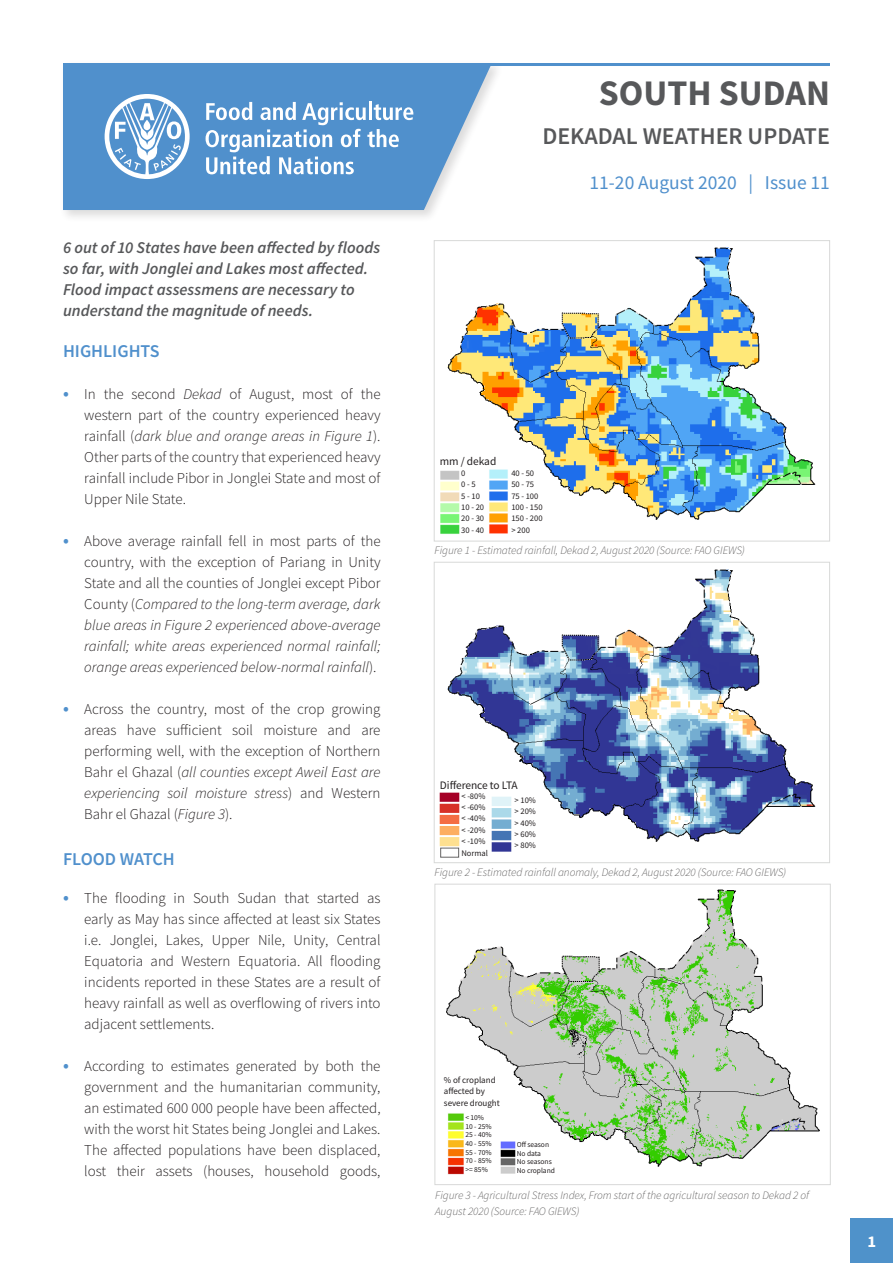
<style>
.page{position:relative;width:893px;height:1263px;background:#fff}
.page>*{position:absolute;margin:0;border:0;box-sizing:border-box;transform-origin:0 0}
.Country_name{font:700 36px "Source Sans Pro";color:#57585a}
.Country_name_subtitl{font:600 24px "Source Sans Pro";color:#57585a}
.Type_of_document_and{font:19.5px "Source Sans Pro";color:#5090cc}
.Heading_1{font:600 18px "Source Sans Pro";color:#5090cc}
.Job_number_corr{font:600 18px "Source Sans Pro";color:#5090cc}
.Job_number_corr-2{font:italic 600 16.5px/21px "Source Sans Pro";color:#57585a}
.Job_number_corr-3{font:700 16.5px "Source Sans Pro";color:#fff}
.t1{font:300 15px/21px "Source Sans Pro";color:#231f20;text-align:justify}
.t2{font:italic 300 15px/21px "Source Sans Pro";color:#231f20;text-align:justify}
.Image_Title{font:italic 300 11.4px/15.8px "Source Sans Pro";letter-spacing:-.005em;color:#666565}
.Image_Title-2{font:11.4px "Source Sans Pro";letter-spacing:-.005em;color:#231f20}
.Image_Title-3{font:9px/11.4px "Source Sans Pro";letter-spacing:-.005em;color:#231f20}
.Image_Title-4{font:8.55px "Source Sans Pro";letter-spacing:-.005em;color:#231f20}
.Image_Title-5{font:7.5px "Source Sans Pro";letter-spacing:-.005em;color:#231f20}
.s1{font-weight:600;font-size:18px;color:#5090cc}
.s2{font-style:italic}
.s3{font-weight:600;font-style:normal;font-size:18px;color:#5090cc}
.s4{font-style:normal}
</style>
<div class="page">
<div style="left:59px;top:59px;width:445px;height:164px;background:#231f20;opacity:.16"></div>
<svg style="left:63px;top:66px;width:429px;height:144px;background:#659dd1"></svg>
<svg style="left:105px;top:94px;width:85px;height:85px"></svg>
<svg style="left:206px;top:102px;width:207px;height:72px"></svg>
<hr style="left:63px;top:63px;width:767px;height:3px;background:#5090cc">
<div style="left:850px;top:1218px;width:43px;height:45px;background:#4f92ca"></div>
<img style="left:447px;top:247px;width:369px;height:273px">
<div style="left:434px;top:240px;width:396px;height:301px;border:1px solid #d8d9d8"></div>
<img style="left:439px;top:569px;width:377px;height:289px">
<div style="left:434px;top:562px;width:396px;height:301px;border:1px solid #d8d9d8"></div>
<img style="left:446px;top:889px;width:374px;height:285px">
<div style="left:435px;top:884px;width:396px;height:301px;border:1px solid #d8d9d8"></div>
<img style="left:440px;top:469px;width:21px;height:65px">
<img style="left:489px;top:469px;width:22px;height:65px">
<img style="left:440px;top:792px;width:19px;height:63px">
<img style="left:491px;top:796px;width:20px;height:56px">
<div style="left:440px;top:848px;width:19px;height:9px;border:1px solid #666565"></div>
<img style="left:448px;top:1112px;width:16px;height:63px">
<img style="left:499px;top:1140px;width:17px;height:34px">
<p class="Job_number_corr-2" style="left:63px;top:236px;width:319px">6 out of 10 States have been affected by floods so far, with Jonglei and Lakes most affected.<br>Flood impact assessmens are necessary to understand the magnitude of needs.</p>
<p class="Heading_1" style="left:63px;top:339px;width:98px">HIGHLIGHTS</p>
<p class="t1" style="left:84px;top:384px;width:298px;text-indent:-21px"><span class="s1">•</span> In the second <span class="s2">Dekad</span> of August, most of the western part of the country experienced heavy rainfall (<span class="s2">dark blue and orange areas in Figure 1</span>).<br>Other parts of the country that experienced heavy rainfall include Pibor in Jonglei State and most of Upper Nile State.</p>
<p class="t2" style="left:84px;top:530px;width:298px;text-indent:-21px"><span class="s3">•</span> <span class="s4">Above average rainfall fell in most parts of the country, with the exception of Pariang in Unity State and all the counties of Jonglei except Pibor County (</span>Compared to the long-term average, dark blue areas in Figure 2 experienced above-average rainfall; white areas experienced normal rainfall; orange areas experienced below-normal rainfall<span class="s4">).</span></p>
<p class="t1" style="left:84px;top:699px;width:298px;text-indent:-21px"><span class="s1">•</span> Across the country, most of the crop growing areas have sufficient soil moisture and are performing well, with the exception of Northern Bahr el Ghazal (<span class="s2">all counties except Aweil East are experiencing soil moisture stress</span>) and Western Bahr el Ghazal (<span class="s2">Figure 3</span>).</p>
<p class="Job_number_corr" style="left:63px;top:847px;width:113px">FLOOD WATCH</p>
<p class="t1" style="left:84px;top:888px;width:298px;text-indent:-21px"><span class="s1">•</span> The flooding in South Sudan that started as early as May has since affected at least six States i.e. Jonglei, Lakes, Upper Nile, Unity, Central Equatoria and Western Equatoria. All flooding incidents reported in these States are a result of heavy rainfall as well as overflowing of rivers into adjacent settlements.</p>
<p class="t1" style="left:84px;top:1056px;width:298px;text-indent:-21px"><span class="s1">•</span> According to estimates generated by both the government and the humanitarian community, an estimated 600 000 people have been affected, with the worst hit States being Jonglei and Lakes.<br>The affected populations have been displaced, lost their assets (houses, household goods,</p>
<p class="Country_name" style="left:599px;top:69px;width:233px">SOUTH SUDAN</p>
<p class="Country_name_subtitl" style="left:542px;top:120px;width:289px">DEKADAL WEATHER UPDATE</p>
<p class="Type_of_document_and" style="left:589px;top:170px;width:242px">11-20 August 2020 | Issue 11</p>
<p class="Image_Title-2" style="left:440px;top:454px;width:58px">mm / dekad</p>
<p class="Image_Title-4" style="left:461px;top:467px;width:6px">0</p>
<p class="Image_Title-4" style="left:461px;top:479px;width:16px">0 - 5</p>
<p class="Image_Title-4" style="left:461px;top:490px;width:20px">5 - 10</p>
<p class="Image_Title-4" style="left:461px;top:502px;width:24px">10 - 20</p>
<p class="Image_Title-4" style="left:461px;top:513px;width:24px">20 - 30</p>
<p class="Image_Title-4" style="left:461px;top:524px;width:24px">30 - 40</p>
<p class="Image_Title-4" style="left:511px;top:467px;width:24px">40 - 50</p>
<p class="Image_Title-4" style="left:511px;top:479px;width:24px">50 - 75</p>
<p class="Image_Title-4" style="left:511px;top:490px;width:29px">75 - 100</p>
<p class="Image_Title-4" style="left:511px;top:502px;width:33px">100 - 150</p>
<p class="Image_Title-4" style="left:511px;top:513px;width:33px">150 - 200</p>
<p class="Image_Title-4" style="left:511px;top:524px;width:20px">&gt; 200</p>
<p class="Image_Title" style="left:435px;top:542px;width:312px">Figure 1 - Estimated rainfall, Dekad 2, August 2020 (Source: FAO GIEWS)</p>
<p class="Image_Title-2" style="left:440px;top:778px;width:79px">Difference to LTA</p>
<p class="Image_Title-4" style="left:515px;top:795px;width:23px">&gt; 10%</p>
<p class="Image_Title-4" style="left:515px;top:806px;width:23px">&gt; 20%</p>
<p class="Image_Title-4" style="left:515px;top:817px;width:23px">&gt; 40%</p>
<p class="Image_Title-4" style="left:515px;top:829px;width:23px">&gt; 60%</p>
<p class="Image_Title-4" style="left:515px;top:840px;width:23px">&gt; 80%</p>
<p class="Image_Title-4" style="left:461px;top:790px;width:25px">&lt; -80%</p>
<p class="Image_Title-4" style="left:461px;top:802px;width:25px">&lt; -60%</p>
<p class="Image_Title-4" style="left:461px;top:813px;width:25px">&lt; -40%</p>
<p class="Image_Title-4" style="left:461px;top:824px;width:25px">&lt; -20%</p>
<p class="Image_Title-4" style="left:461px;top:836px;width:25px">&lt; -10%</p>
<p class="Image_Title-4" style="left:461px;top:847px;width:28px">Normal</p>
<p class="Image_Title" style="left:435px;top:865px;width:353px">Figure 2 - Estimated rainfall anomaly, Dekad 2, August 2020 (Source: FAO GIEWS)</p>
<p class="Image_Title-3" style="left:444px;top:1074px;width:57px">% of cropland affected by severe drought</p>
<p class="Image_Title-5" style="left:465px;top:1113px;width:20px">&lt; 10%</p>
<p class="Image_Title-5" style="left:465px;top:1121px;width:28px">10 - 25%</p>
<p class="Image_Title-5" style="left:465px;top:1130px;width:28px">25 - 40%</p>
<p class="Image_Title-5" style="left:465px;top:1139px;width:28px">40 - 55%</p>
<p class="Image_Title-5" style="left:465px;top:1147px;width:28px">55 - 70%</p>
<p class="Image_Title-5" style="left:465px;top:1156px;width:28px">70 - 85%</p>
<p class="Image_Title-5" style="left:465px;top:1165px;width:24px">&gt;= 85%</p>
<p class="Image_Title-5" style="left:517px;top:1139px;width:34px">Off season</p>
<p class="Image_Title-5" style="left:517px;top:1148px;width:26px">No data</p>
<p class="Image_Title-5" style="left:517px;top:1157px;width:37px">No seasons</p>
<p class="Image_Title-5" style="left:517px;top:1166px;width:40px">No cropland</p>
<p class="Image_Title" style="left:435px;top:1187px;width:375px">Figure 3 - Agricultural Stress Index, From start of the agricultural season to Dekad 2 of<br>August 2020 (Source: FAO GIEWS)</p>
<p class="Job_number_corr-3" style="left:867px;top:1230px;width:10px">1</p>
</div>
